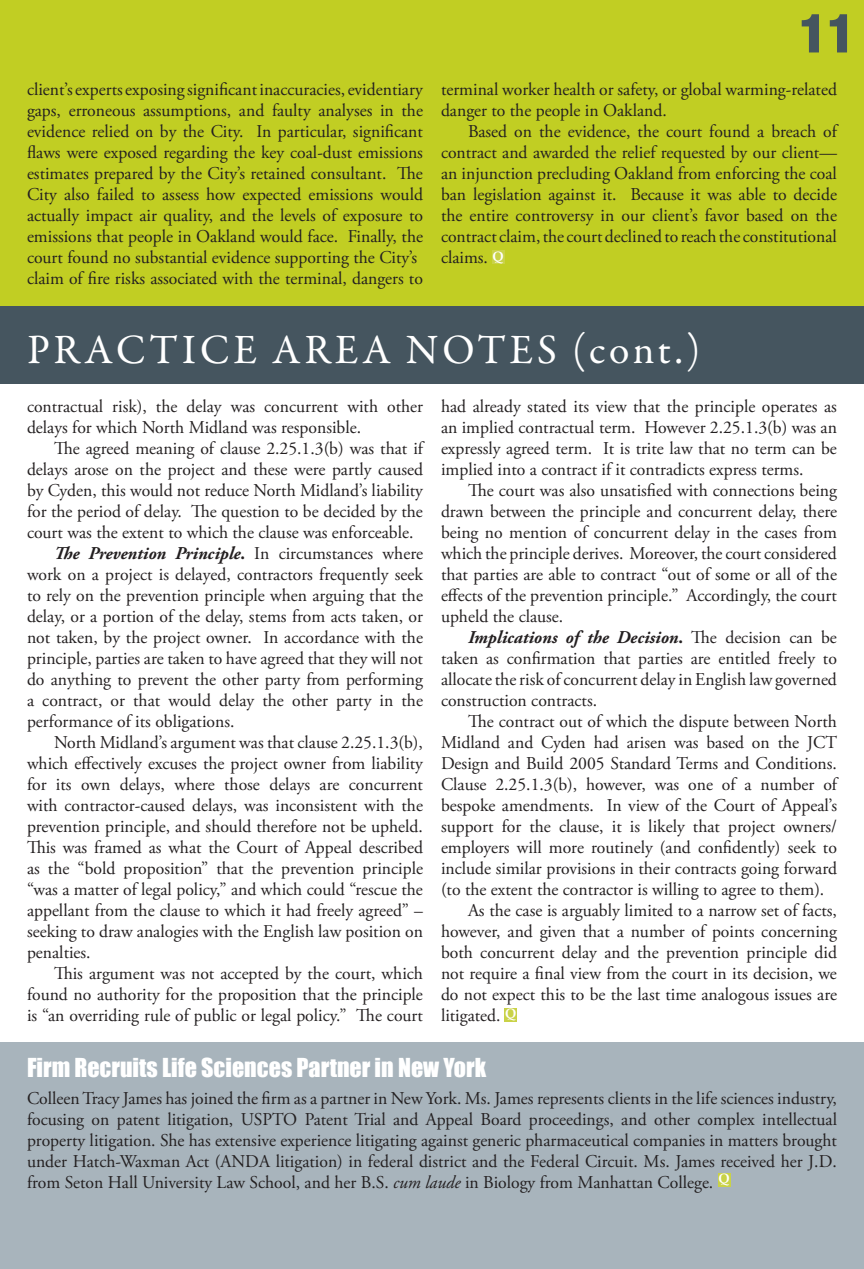
<style>
.page{position:relative;width:864px;height:1269px;background:#fff}
.page>*{position:absolute;margin:0;border:0;box-sizing:border-box;transform-origin:0 0}
.t1{font:900 condensed 54px "Helvetica Neue";color:#45555f}
.t2{font:42px "Garamond Premr Pro";letter-spacing:.09em;color:#fff}
.QE_-_Main_Article_St{font:24px "Impact";color:#fff}
.QE_-_Main_Article_St-2{font:18px/21px "Adobe Garamond Pro";color:#231f20;text-align:justify}
.t3{font:700 13.5px "Palatino Linotype";color:#fff}
.s1{font-weight:700;font-style:italic}
.s2{font-weight:700}
.s3{font-style:italic}
</style>
<div class="page">
<div style="left:0;top:1043px;width:864px;height:226px;background:#a8b4bc"></div>
<div style="left:0;top:0;width:864px;height:306px;background:#c1ce23"></div>
<div style="left:0;top:306px;width:864px;height:78px;background:#45555f"></div>
<div style="left:492px;top:251px;width:13px;height:13px;background:#c9d247"></div>
<div style="left:718px;top:1174px;width:13px;height:13px;background:#c9d247"></div>
<div style="left:504px;top:1008px;width:13px;height:13px;background:#c9d247"></div>
<p class="QE_-_Main_Article_St-2" style="left:27px;top:80px;width:398px">client’s experts exposing significant inaccuracies, evidentiary gaps, erroneous assumptions, and faulty analyses in the evidence relied on by the City. In particular, significant flaws were exposed regarding the key coal-dust emissions estimates prepared by the City’s retained consultant. The City also failed to assess how expected emissions would actually impact air quality, and the levels of exposure to emissions that people in Oakland would face. Finally, the court found no substantial evidence supporting the City’s</p>
<p class="QE_-_Main_Article_St-2" style="left:27px;top:269px;width:397px">claim of fire risks associated with the terminal, dangers to</p>
<p class="t1" style="left:799px;top:0;width:58px">11</p>
<p class="QE_-_Main_Article_St-2" style="left:441px;top:80px;width:397px">terminal worker health or safety, or global warming-related danger to the people in Oakland.</p>
<p class="QE_-_Main_Article_St-2" style="left:441px;top:122px;width:398px;text-indent:27px">Based on the evidence, the court found a breach of contract and awarded the relief requested by our client— an injunction precluding Oakland from enforcing the coal ban legislation against it. Because it was able to decide the entire controversy in our client’s favor based on the contract claim, the court declined to reach the constitutional claims.</p>
<p class="t3" style="left:493px;top:246px;width:13px">Q</p>
<p class="t2" style="left:27px;top:325px;width:675px">PRACTICE AREA NOTES (cont.)</p>
<p class="QE_-_Main_Article_St-2" style="left:27px;top:397px;width:398px">contractual risk), the delay was concurrent with other delays for which North Midland was responsible.</p>
<p class="QE_-_Main_Article_St-2" style="left:27px;top:439px;width:398px;text-indent:27px">The agreed meaning of clause 2.25.1.3(b) was that if delays arose on the project and these were partly caused by Cyden, this would not reduce North Midland’s liability for the period of delay. The question to be decided by the court was the extent to which the clause was enforceable.</p>
<p class="QE_-_Main_Article_St-2" style="left:27px;top:544px;width:398px;text-indent:27px"><span class="s1">The Prevention Principle</span><span class="s2">.</span> In circumstances where work on a project is delayed, contractors frequently seek to rely on the prevention principle when arguing that the delay, or a portion of the delay, stems from acts taken, or not taken, by the project owner. In accordance with the principle, parties are taken to have agreed that they will not do anything to prevent the other party from performing a contract, or that would delay the other party in the performance of its obligations.</p>
<p class="QE_-_Main_Article_St-2" style="left:27px;top:733px;width:398px;text-indent:27px">North Midland’s argument was that clause 2.25.1.3(b), which effectively excuses the project owner from liability for its own delays, where those delays are concurrent with contractor-caused delays, was inconsistent with the prevention principle, and should therefore not be upheld.<br>This was framed as what the Court of Appeal described as the “bold proposition” that the prevention principle “was a matter of legal policy,” and which could “rescue the appellant from the clause to which it had freely agreed” – seeking to draw analogies with the English law position on penalties.</p>
<p class="QE_-_Main_Article_St-2" style="left:27px;top:964px;width:398px;text-indent:27px">This argument was not accepted by the court, which found no authority for the proposition that the principle is “an overriding rule of public or legal policy.” The court</p>
<p class="QE_-_Main_Article_St-2" style="left:441px;top:397px;width:398px">had already stated its view that the principle operates as an implied contractual term. However 2.25.1.3(b) was an expressly agreed term. It is trite law that no term can be implied into a contract if it contradicts express terms.</p>
<p class="QE_-_Main_Article_St-2" style="left:441px;top:481px;width:398px;text-indent:27px">The court was also unsatisfied with connections being drawn between the principle and concurrent delay, there being no mention of concurrent delay in the cases from which the principle derives. Moreover, the court considered that parties are able to contract “out of some or all of the effects of the prevention principle.” Accordingly, the court upheld the clause.</p>
<p class="QE_-_Main_Article_St-2" style="left:441px;top:628px;width:397px;text-indent:27px"><span class="s1">Implications of the Decision</span><span class="s2">.</span> The decision can be taken as confirmation that parties are entitled freely to allocate the risk of concurrent delay in English law governed construction contracts.</p>
<p class="QE_-_Main_Article_St-2" style="left:441px;top:712px;width:398px;text-indent:27px">The contract out of which the dispute between North Midland and Cyden had arisen was based on the JCT Design and Build 2005 Standard Terms and Conditions.<br>Clause 2.25.1.3(b), however, was one of a number of bespoke amendments. In view of the Court of Appeal’s support for the clause, it is likely that project owners/ employers will more routinely (and confidently) seek to include similar provisions in their contracts going forward (to the extent the contractor is willing to agree to them).</p>
<p class="QE_-_Main_Article_St-2" style="left:441px;top:901px;width:398px;text-indent:27px">As the case is arguably limited to a narrow set of facts, however, and given that a number of points concerning both concurrent delay and the prevention principle did not require a final view from the court in its decision, we do not expect this to be the last time analogous issues are litigated.</p>
<p class="t3" style="left:505px;top:1004px;width:13px">Q</p>
<p class="QE_-_Main_Article_St" style="left:27px;top:1049px;width:461px">Firm Recruits Life Sciences Partner in New York</p>
<p class="QE_-_Main_Article_St-2" style="left:27px;top:1089px;width:812px">Colleen Tracy James has joined the firm as a partner in New York. Ms. James represents clients in the life sciences industry, focusing on patent litigation, USPTO Patent Trial and Appeal Board proceedings, and other complex intellectual property litigation. She has extensive experience litigating against generic pharmaceutical companies in matters brought under Hatch-Waxman Act (ANDA litigation) in federal district and the Federal Circuit. Ms. James received her J.D. from Seton Hall University Law School, and her B.S. <span class="s3">cum laude</span> in Biology from Manhattan College.</p>
<p class="t3" style="left:719px;top:1169px;width:13px">Q</p>
</div>
